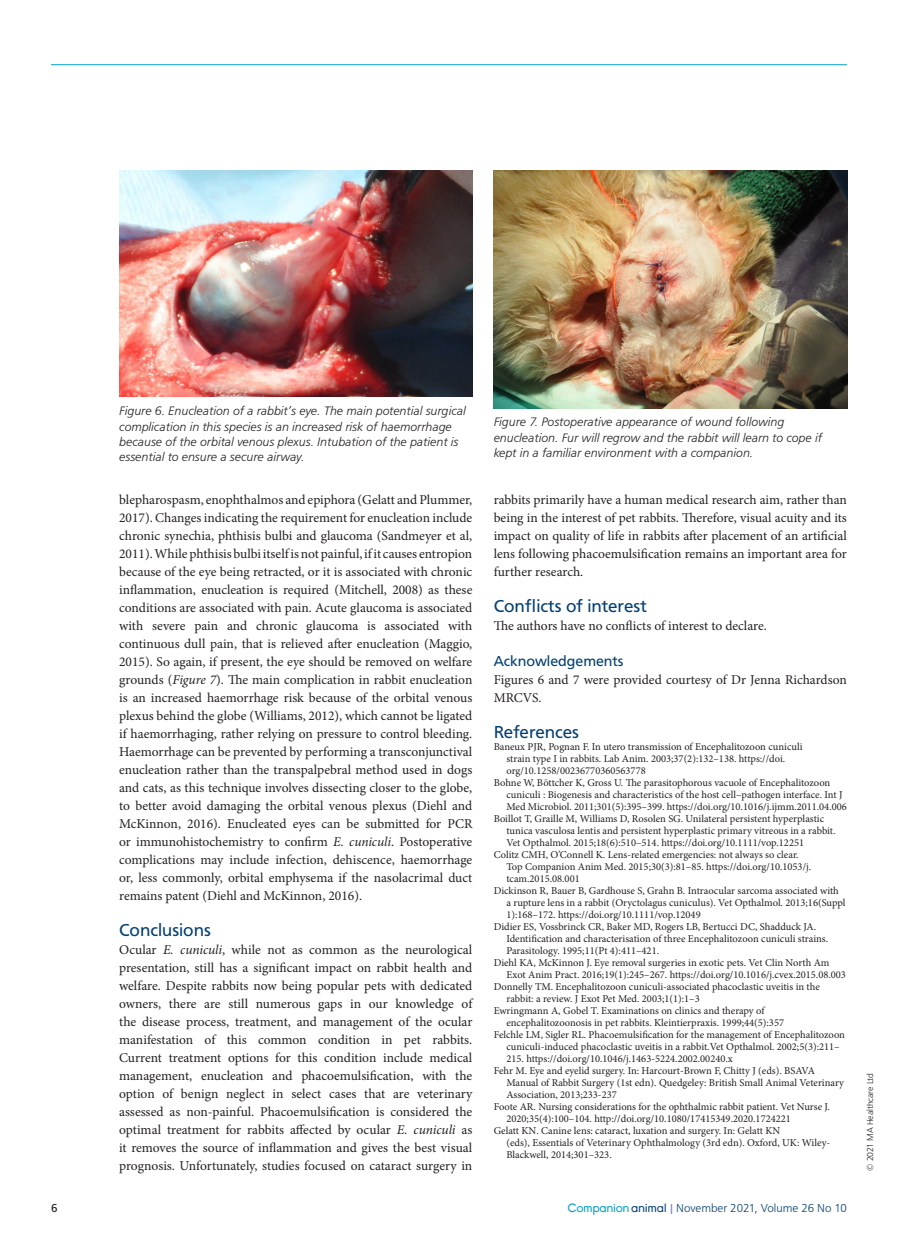
<style>
.page{position:relative;width:915px;height:1242px;background:#fff}
.page>*{position:absolute;margin:0;border:0;box-sizing:border-box;transform-origin:0 0}
.t1{font:18px "Frutus T";color:#044072}
.t2{font:15px "Frutus T";color:#044072}
.t3{font:13.5px/18px "Minion Pro";letter-spacing:-.005em;color:#231f20;text-align:justify}
.t4{font:italic 300 12.75px/15.3px "Frutus T";color:#231f20}
.t5{font:300 12px "Frutus T";color:#044072}
.t6{font:12px "Frutus T";color:#231f20}
.t7{font:10.5px "Minion Pro";color:#231f20}
.t8{font:300 9px "Frutus T";letter-spacing:-.01em;color:#231f20}
.s1{font-style:italic}
.s2{font-family:"Young";font-weight:400;color:#00a0c4}
.s3{font-family:"Young";font-weight:400}
.s4{font-weight:400;color:#7185aa}
</style>
<div class="page">
<hr style="left:51px;top:64px;width:795px;height:1px;background:#00a0c4">
<img style="left:493px;top:170px;width:354px;height:239px">
<img style="left:119px;top:170px;width:353px;height:226px">
<p class="t4" style="left:119px;top:403px;width:348px">Figure 6. Enucleation of a rabbit’s eye. The main potential surgical complication in this species is an increased risk of haemorrhage because of the orbital venous plexus. Intubation of the patient is essential to ensure a secure airway.</p>
<p class="t3" style="left:119px;top:491px;width:354px">blepharospasm, enophthalmos and epiphora (Gelatt and Plummer, 2017). Changes indicating the requirement for enucleation include chronic synechia, phthisis bulbi and glaucoma (Sandmeyer et al, 2011). While phthisis bulbi itself is not painful, if it causes entropion because of the eye being retracted, or it is associated with chronic inflammation, enucleation is required (Mitchell, 2008) as these conditions are associated with pain. Acute glaucoma is associated with severe pain and chronic glaucoma is associated with continuous dull pain, that is relieved after enucleation (Maggio, 2015). So again, if present, the eye should be removed on welfare grounds (<span class="s1">Figure 7</span>). The main complication in rabbit enucleation is an increased haemorrhage risk because of the orbital venous plexus behind the globe (Williams, 2012), which cannot be ligated if haemorrhaging, rather relying on pressure to control bleeding.<br>Haemorrhage can be prevented by performing a transconjunctival enucleation rather than the transpalpebral method used in dogs and cats, as this technique involves dissecting closer to the globe, to better avoid damaging the orbital venous plexus (Diehl and McKinnon, 2016). Enucleated eyes can be submitted for PCR or immunohistochemistry to confirm <span class="s1">E. cuniculi</span>. Postoperative complications may include infection, dehiscence, haemorrhage or, less commonly, orbital emphysema if the nasolacrimal duct remains patent (Diehl and McKinnon, 2016).</p>
<h1 class="t1" style="left:119px;top:920px;width:93px">Conclusions</h1>
<p class="t3" style="left:119px;top:941px;width:354px">Ocular <span class="s1">E. cuniculi</span>, while not as common as the neurological presentation, still has a significant impact on rabbit health and welfare. Despite rabbits now being popular pets with dedicated owners, there are still numerous gaps in our knowledge of the disease process, treatment, and management of the ocular manifestation of this common condition in pet rabbits.<br>Current treatment options for this condition include medical management, enucleation and phacoemulsification, with the option of benign neglect in select cases that are veterinary assessed as non-painful. Phacoemulsification is considered the optimal treatment for rabbits affected by ocular <span class="s1">E. cuniculi</span> as it removes the source of inflammation and gives the best visual prognosis. Unfortunately, studies focused on cataract surgery in</p>
<p class="t4" style="left:493px;top:414px;width:329px">Figure 7. Postoperative appearance of wound following enucleation. Fur will regrow and the rabbit will learn to cope if kept in a familiar environment with a companion.</p>
<p class="t3" style="left:493px;top:491px;width:354px">rabbits primarily have a human medical research aim, rather than being in the interest of pet rabbits. Therefore, visual acuity and its impact on quality of life in rabbits after placement of an artificial lens following phacoemulsification remains an important area for further research.</p>
<h1 class="t1" style="left:493px;top:596px;width:155px">Conflicts of interest</h1>
<p class="t3" style="left:493px;top:617px;width:274px">The authors have no conflicts of interest to declare.</p>
<p class="t2" style="left:493px;top:652px;width:131px">Acknowledgements</p>
<p class="t3" style="left:493px;top:671px;width:354px">Figures 6 and 7 were provided courtesy of Dr Jenna Richardson<br>MRCVS.</p>
<h1 class="t1" style="left:493px;top:722px;width:87px">References</h1>
<p class="t7" style="left:493px;top:740px;width:310px">Baneux PJR, Pognan F. In utero transmission of Encephalitozoon cuniculi</p>
<p class="t7" style="left:506px;top:752px;width:280px">strain type I in rabbits. Lab Anim. 2003;37(2):132–138. https://doi.</p>
<p class="t7" style="left:506px;top:764px;width:141px">org/10.1258/00236770360563778</p>
<p class="t7" style="left:493px;top:776px;width:338px">Bohne W, Böttcher K, Gross U. The parasitophorous vacuole of Encephalitozoon</p>
<p class="t7" style="left:506px;top:788px;width:337px">cuniculi : Biogenesis and characteristics of the host cell–pathogen interface. Int J</p>
<p class="t7" style="left:506px;top:800px;width:342px">Med Microbiol. 2011;301(5):395–399. https://doi.org/10.1016/j.ijmm.2011.04.006</p>
<p class="t7" style="left:493px;top:812px;width:332px">Boillot T, Graille M, Williams D, Rosolen SG. Unilateral persistent hyperplastic</p>
<p class="t7" style="left:506px;top:824px;width:330px">tunica vasculosa lentis and persistent hyperplastic primary vitreous in a rabbit.</p>
<p class="t7" style="left:506px;top:836px;width:299px">Vet Opthalmol. 2015;18(6):510–514. https://doi.org/10.1111/vop.12251</p>
<p class="t7" style="left:493px;top:848px;width:306px">Colitz CMH, O’Connell K. Lens-related emergencies: not always so clear.</p>
<p class="t7" style="left:506px;top:860px;width:306px">Top Companion Anim Med. 2015;30(3):81–85. https://doi.org/10.1053/j.</p>
<p class="t7" style="left:506px;top:872px;width:75px">tcam.2015.08.001</p>
<p class="t7" style="left:493px;top:884px;width:346px">Dickinson R, Bauer B, Gardhouse S, Grahn B. Intraocular sarcoma associated with</p>
<p class="t7" style="left:506px;top:896px;width:340px">a rupture lens in a rabbit (Oryctolagus cuniculus). Vet Opthalmol. 2013;16(Suppl</p>
<p class="t7" style="left:506px;top:908px;width:196px">1):168–172. https://doi.org/10.1111/vop.12049</p>
<p class="t7" style="left:493px;top:920px;width:324px">Didier ES, Vossbrinck CR, Baker MD, Rogers LB, Bertucci DC, Shadduck JA.</p>
<p class="t7" style="left:506px;top:932px;width:323px">Identification and characterisation of three Encephalitozoon cuniculi strains.</p>
<p class="t7" style="left:506px;top:944px;width:154px">Parasitology. 1995;11(Pt 4):411–421.</p>
<p class="t7" style="left:493px;top:956px;width:337px">Diehl KA, McKinnon J. Eye removal surgeries in exotic pets. Vet Clin North Am</p>
<p class="t7" style="left:506px;top:968px;width:341px">Exot Anim Pract. 2016;19(1):245–267. https://doi.org/10.1016/j.cvex.2015.08.003</p>
<p class="t7" style="left:493px;top:980px;width:327px">Donnelly TM. Encephalitozoon cuniculi-associated phacoclastic uveitis in the</p>
<p class="t7" style="left:506px;top:992px;width:195px">rabbit: a review. J Exot Pet Med. 2003;1(1):1–3</p>
<p class="t7" style="left:493px;top:1004px;width:272px">Ewringmann A, Gobel T. Examinations on clinics and therapy of</p>
<p class="t7" style="left:506px;top:1016px;width:279px">encephalitozoonosis in pet rabbits. Kleintierpraxis. 1999;44(5):357</p>
<p class="t7" style="left:493px;top:1028px;width:353px">Felchle LM, Sigler RL. Phacoemulsification for the management of Encephalitozoon</p>
<p class="t7" style="left:506px;top:1040px;width:335px">cuniculi‐induced phacoclastic uveitis in a rabbit.Vet Opthalmol. 2002;5(3):211–</p>
<p class="t7" style="left:506px;top:1052px;width:228px">215. https://doi.org/10.1046/j.1463-5224.2002.00240.x</p>
<p class="t7" style="left:493px;top:1064px;width:323px">Fehr M. Eye and eyelid surgery. In: Harcourt-Brown F, Chitty J (eds). BSAVA</p>
<p class="t7" style="left:506px;top:1076px;width:339px">Manual of Rabbit Surgery (1st edn). Quedgeley: British Small Animal Veterinary</p>
<p class="t7" style="left:506px;top:1088px;width:112px">Association, 2013;233-237</p>
<p class="t7" style="left:493px;top:1100px;width:338px">Foote AR. Nursing considerations for the ophthalmic rabbit patient. Vet Nurse J.</p>
<p class="t7" style="left:506px;top:1112px;width:286px">2020;35(4):100–104. http://doi.org/10.1080/17415349.2020.1724221</p>
<p class="t7" style="left:493px;top:1124px;width:288px">Gelatt KN. Canine lens: cataract, luxation and surgery. In: Gelatt KN</p>
<p class="t7" style="left:506px;top:1136px;width:325px">(eds), Essentials of Veterinary Ophthalmology (3rd edn). Oxford, UK: Wiley-</p>
<p class="t7" style="left:506px;top:1148px;width:107px">Blackwell, 2014;301–323.</p>
<p class="t6" style="left:51px;top:1200px;width:8px">6</p>
<p class="t5" style="left:567px;top:1200px;width:281px"><span class="s2">Companion</span> <span class="s3">animal</span> <span class="s4">|</span> November 2021, Volume 26 No 10</p>
<p class="t8" style="left:864px;top:1170px;width:99px;rotate:-90deg">© 2021 MA Healthcare Ltd</p>
</div>
